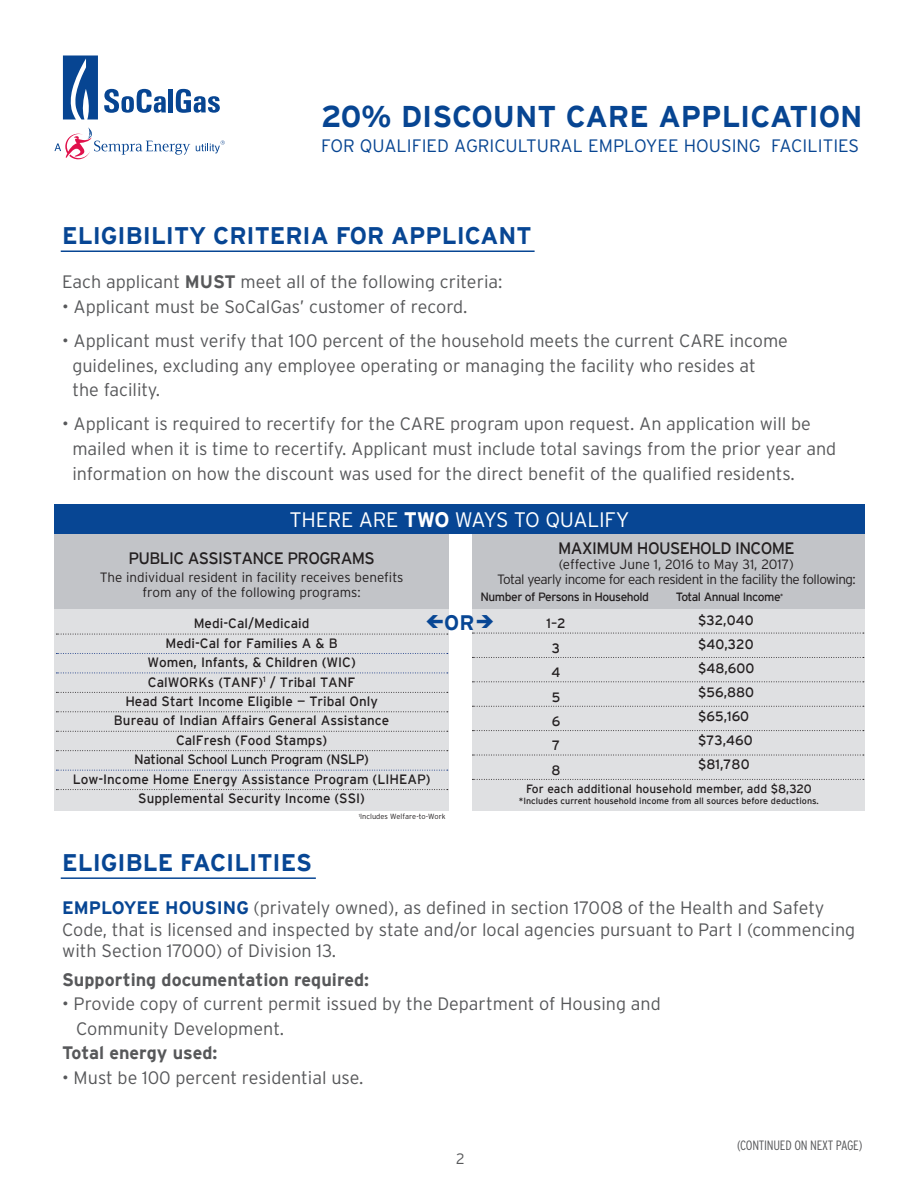
<style>
.page{position:relative;width:918px;height:1188px;background:#fff}
.page>*{position:absolute;margin:0;border:0;box-sizing:border-box;transform-origin:0 0}
.t1{font:700 30px "Interstate";color:#074592}
.t2{font:700 24px "Interstate";color:#074694}
.t3{font:300 21px "Interstate";letter-spacing:-.015em;color:#fff}
.t4{font:700 21px "Interstate";color:#074694}
.t5{font:300 18px/24.6px "Interstate";color:#57585a}
.t6{font:300 18px "Interstate";color:#074592}
.t7{font:700 18px "Interstate";color:#57585a}
.t8{font:16.5px "Interstate";letter-spacing:-.04em;color:#231f20}
.t9{font:300 15px "Interstate";color:#57585a}
.t10{font:13.5px/19.5px "Interstate";color:#231f20;text-align:center}
.t11{font:300 13.5px/15px "Interstate";letter-spacing:-.04em;color:#231f20;text-align:center}
.t12{font:300 13.5px/15px "Interstate";color:#231f20;text-align:center}
.t13{font:300 condensed 13.5px "Interstate";letter-spacing:-.02em;color:#57585a}
.t14{font:12px "Interstate";letter-spacing:-.04em;color:#231f20}
.t15{font:12px "Interstate";color:#231f20}
.t16{font:9px "Interstate";color:#231f20}
.t17{font:300 7.5px "Interstate";color:#231f20}
.s1{font-weight:700}
.s2{font-weight:700;color:#074694}
</style>
<div class="page">
<svg style="left:63px;top:56px;width:35px;height:63px;background:#3466a5"></svg>
<svg style="left:104px;top:89px;width:62px;height:24px"></svg>
<hr style="left:169px;top:89px;width:4px;height:23px;background:#074592">
<svg style="left:176px;top:89px;width:44px;height:24px"></svg>
<svg style="left:54px;top:128px;width:136px;height:31px"></svg>
<svg style="left:196px;top:141px;width:29px;height:12px"></svg>
<hr style="left:61px;top:877px;width:255px;height:2px;background:#074694">
<hr style="left:61px;top:250px;width:474px;height:2px;background:#074694">
<div style="left:472px;top:608px;width:393px;height:203px;background:#dfe0e2"></div>
<div style="left:55px;top:609px;width:394px;height:202px;background:#dfe0e2"></div>
<div style="left:472px;top:534px;width:393px;height:75px;background:#c2c4c8"></div>
<div style="left:55px;top:534px;width:394px;height:75px;background:#c2c4c8"></div>
<div style="left:55px;top:504px;width:810px;height:30px;background:#074694"></div>
<svg style="left:56px;top:634px;width:392px;height:1px"></svg>
<svg style="left:56px;top:653px;width:392px;height:1px"></svg>
<svg style="left:56px;top:673px;width:392px;height:1px"></svg>
<svg style="left:56px;top:692px;width:392px;height:1px"></svg>
<svg style="left:56px;top:711px;width:392px;height:1px"></svg>
<svg style="left:56px;top:731px;width:392px;height:1px"></svg>
<svg style="left:56px;top:750px;width:392px;height:1px"></svg>
<svg style="left:56px;top:770px;width:392px;height:1px"></svg>
<svg style="left:56px;top:789px;width:392px;height:1px"></svg>
<svg style="left:472px;top:633px;width:392px;height:1px"></svg>
<svg style="left:472px;top:657px;width:392px;height:1px"></svg>
<svg style="left:472px;top:681px;width:392px;height:1px"></svg>
<svg style="left:472px;top:706px;width:392px;height:1px"></svg>
<svg style="left:472px;top:730px;width:392px;height:1px"></svg>
<svg style="left:472px;top:755px;width:392px;height:1px"></svg>
<svg style="left:472px;top:779px;width:392px;height:1px"></svg>
<h1 class="t1" style="left:321px;top:100px;width:543px">20% DISCOUNT CARE APPLICATION</h1>
<p class="t6" style="left:321px;top:135px;width:540px">FOR QUALIFIED AGRICULTURAL EMPLOYEE HOUSING FACILITIES</p>
<h2 class="t2" style="left:62px;top:222px;width:471px">ELIGIBILITY CRITERIA FOR APPLICANT</h2>
<p class="t5" style="left:62px;top:269px;width:442px">Each applicant <span class="s1">MUST</span> meet all of the following criteria:</p>
<p class="t5" style="left:62px;top:294px;width:407px">• Applicant must be SoCalGas’ customer of record.</p>
<p class="t5" style="left:72px;top:328px;width:717px;text-indent:-10px">• Applicant must verify that 100 percent of the household meets the current CARE income guidelines, excluding any employee operating or managing the facility who resides at<br>the facility.</p>
<p class="t5" style="left:72px;top:412px;width:766px;text-indent:-10px">• Applicant is required to recertify for the CARE program upon request. An application will be mailed when it is time to recertify. Applicant must include total savings from the prior year and information on how the discount was used for the direct benefit of the qualified residents.</p>
<p class="t3" style="left:290px;top:508px;width:341px">THERE ARE <span class="s1">TWO</span> WAYS TO QUALIFY</p>
<p class="t8" style="left:128px;top:549px;width:248px">PUBLIC ASSISTANCE PROGRAMS</p>
<p class="t12" style="left:100px;top:569px;width:305px">The individual resident in facility receives benefits from any of the following programs:</p>
<p class="t8" style="left:558px;top:539px;width:238px">MAXIMUM HOUSEHOLD INCOME</p>
<p class="t11" style="left:497px;top:557px;width:360px">(effective June 1, 2016 to May 31, 2017)<br>Total yearly income for each resident in the facility the following:</p>
<p class="t14" style="left:481px;top:590px;width:170px">Number of Persons in Household</p>
<p class="t14" style="left:676px;top:590px;width:109px">Total Annual Income<sup>*</sup></p>
<p class="t4" style="left:444px;top:611px;width:52px">OR➔</p>
<p class="t10" style="left:546px;top:611px;width:21px;line-height:24.5px">1–2<br>3<br>4<br>5<br>6<br>7<br>8</p>
<p class="t10" style="left:698px;top:608px;width:58px;line-height:24.2px;text-align:left">$32,040 $40,320 $48,600 $56,880 $65,160 $73,460 $81,780</p>
<p class="t17" style="left:359px;top:812px;width:88px"><sup>1</sup>Includes Welfare-to-Work</p>
<p class="t10" style="left:73px;top:614px;width:359px">Medi-Cal/Medicaid<br>Medi-Cal for Families A &amp; B<br>Women, Infants, &amp; Children (WIC)<br>CalWORKs (TANF)<sup>1</sup> / Tribal TANF<br>Head Start Income Eligible — Tribal Only<br>Bureau of Indian Affairs General Assistance<br>CalFresh (Food Stamps)<br>National School Lunch Program (NSLP)<br>Low-Income Home Energy Assistance Program (LIHEAP)<br>Supplemental Security Income (SSI)</p>
<p class="t15" style="left:526px;top:782px;width:287px">For each additional household member, add $8,320</p>
<p class="t16" style="left:519px;top:796px;width:301px">*Includes current household income from all sources before deductions.</p>
<h2 class="t2" style="left:62px;top:849px;width:251px">ELIGIBLE FACILITIES</h2>
<p class="t5" style="left:62px;top:897px;width:795px;line-height:21.6px"><span class="s2">EMPLOYEE HOUSING</span> (privately owned), as defined in section 17008 of the Health and Safety<br>Code, that is licensed and inspected by state and/or local agencies pursuant to Part I (commencing with Section 17000) of Division 13.</p>
<p class="t7" style="left:62px;top:969px;width:308px">Supporting documentation required:</p>
<p class="t5" style="left:76px;top:991px;width:586px;text-indent:-14px">• Provide copy of current permit issued by the Department of Housing and<br>Community Development.</p>
<p class="t7" style="left:62px;top:1043px;width:157px">Total energy used:</p>
<p class="t5" style="left:62px;top:1065px;width:303px">• Must be 100 percent residential use.</p>
<p class="t9" style="left:456px;top:1150px;width:10px">2</p>
<p class="t13" style="left:737px;top:1138px;width:127px">(CONTINUED ON NEXT PAGE)</p>
</div>
